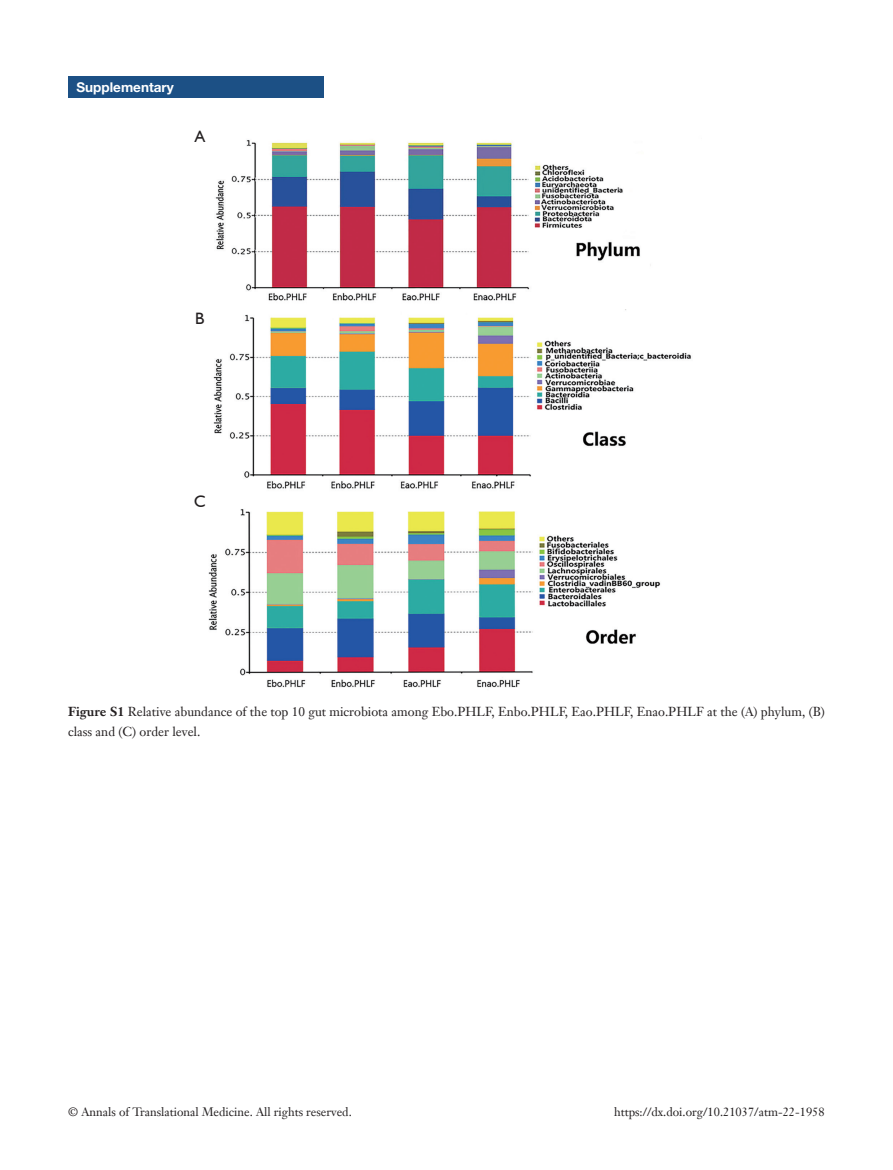
<style>
.page{position:relative;width:893px;height:1170px;background:#fff}
.page>*{position:absolute;margin:0;border:0;box-sizing:border-box;transform-origin:0 0}
.t1{font:16.5px "Humanist 521 BT";color:#231f20}
.栏目{font:700 13.5px "Helvetica Neue LT Pro";color:#fff}
.t2{font:12.75px/19.5px "Janson Text LT";color:#231f20}
.t3{font:12px "Janson Text LT";color:#231f20}
.s1{font-weight:700}
</style>
<div class="page">
<div style="left:68px;top:77px;width:255px;height:21px;background:#1c5085"></div>
<img style="left:208px;top:140px;width:483px;height:548px">
<p class="栏目" style="left:77px;top:79px;width:99px">Supplementary</p>
<p class="t1" style="left:195px;top:126px;width:12px">A</p>
<p class="t1" style="left:195px;top:308px;width:11px">B</p>
<p class="t1" style="left:194px;top:491px;width:13px">C</p>
<p class="t2" style="left:68px;top:701px;width:758px"><span class="s1">Figure S1</span> Relative abundance of the top 10 gut microbiota among Ebo.PHLF, Enbo.PHLF, Eao.PHLF, Enao.PHLF at the (A) phylum, (B) class and (C) order level.</p>
<p class="t3" style="left:68px;top:1104px;width:285px">© Annals of Translational Medicine. All rights reserved.</p>
<p class="t3" style="left:614px;top:1104px;width:212px">https://dx.doi.org/10.21037/atm-22-1958</p>
</div>
